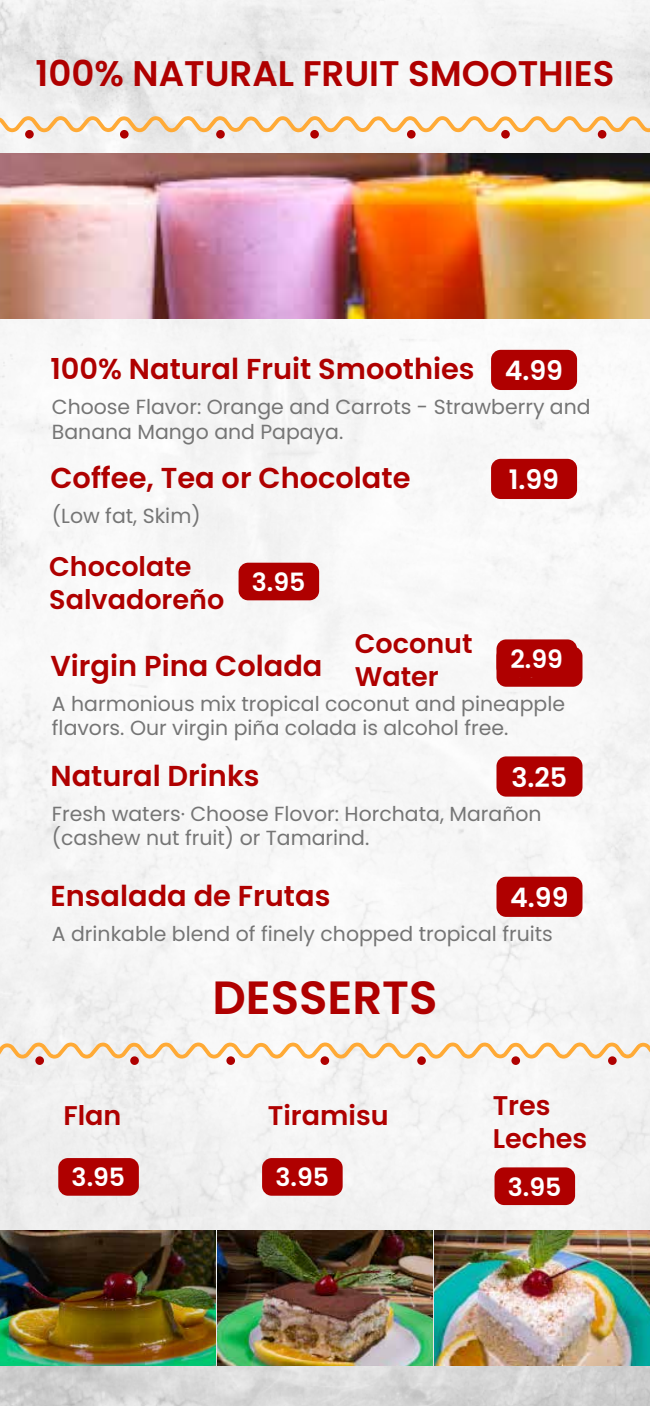
<style>
.page{position:relative;width:650px;height:1406px;background:#fff}
.page>*{position:absolute;margin:0;border:0;box-sizing:border-box;transform-origin:0 0}
.t1{font:600 46.62px "Poppins";color:#af0000}
.t2{font:600 35.62px "Poppins";color:#af0000}
.t3{font:600 28.75px "Poppins";color:#af0000}
.t4{font:600 27px/32.4px "Poppins";color:#af0000}
.t5{font:600 26.88px "Poppins";color:#fff}
.t6{font:600 25.12px "Poppins";color:#fff}
.t7{font:20.38px/24.5px "Poppins";color:#757575}
</style>
<div class="page">
<img style="left:0;top:0;width:649px;height:1405px">
<div style="left:490px;top:350px;width:86px;height:40px;background:#af0000;border-radius:10px"></div>
<div style="left:490px;top:459px;width:86px;height:40px;background:#af0000;border-radius:10px"></div>
<div style="left:496px;top:646px;width:86px;height:40px;background:#af0000;border-radius:10px"></div>
<div style="left:496px;top:756px;width:86px;height:40px;background:#af0000;border-radius:10px"></div>
<div style="left:496px;top:876px;width:86px;height:41px;background:#af0000;border-radius:10px"></div>
<div style="left:238px;top:562px;width:81px;height:38px;background:#af0000;border-radius:10px"></div>
<div style="left:58px;top:1158px;width:81px;height:37px;background:#af0000;border-radius:10px"></div>
<div style="left:262px;top:1158px;width:80px;height:37px;background:#af0000;border-radius:10px"></div>
<div style="left:494px;top:1167px;width:80px;height:38px;background:#af0000;border-radius:10px"></div>
<div style="left:496px;top:639px;width:80px;height:38px;background:#af0000;border-radius:10px"></div>
<svg style="left:0;top:112px;width:649px;height:24px"></svg>
<div style="left:25px;top:130px;width:9px;height:9px;background:#af0000;border-radius:50%"></div>
<div style="left:120px;top:130px;width:8px;height:9px;background:#af0000;border-radius:50%"></div>
<div style="left:216px;top:130px;width:8px;height:9px;background:#af0000;border-radius:50%"></div>
<div style="left:310px;top:130px;width:8px;height:9px;background:#af0000;border-radius:50%"></div>
<svg style="left:406px;top:130px;width:9px;height:9px"></svg>
<svg style="left:500px;top:130px;width:9px;height:9px"></svg>
<div style="left:597px;top:130px;width:9px;height:9px;background:#af0000;border-radius:50%"></div>
<img style="left:0;top:154px;width:649px;height:165px">
<svg style="left:0;top:1038px;width:649px;height:24px"></svg>
<div style="left:35px;top:1056px;width:9px;height:9px;background:#af0000;border-radius:50%"></div>
<div style="left:130px;top:1056px;width:9px;height:9px;background:#af0000;border-radius:50%"></div>
<div style="left:226px;top:1056px;width:9px;height:9px;background:#af0000;border-radius:50%"></div>
<div style="left:320px;top:1056px;width:9px;height:9px;background:#af0000;border-radius:50%"></div>
<div style="left:417px;top:1056px;width:8px;height:9px;background:#af0000;border-radius:50%"></div>
<div style="left:511px;top:1056px;width:8px;height:9px;background:#af0000;border-radius:50%"></div>
<svg style="left:607px;top:1056px;width:9px;height:9px"></svg>
<img style="left:0;top:1230px;width:215px;height:135px">
<img style="left:217px;top:1230px;width:215px;height:135px">
<img style="left:434px;top:1230px;width:215px;height:135px">
<h2 class="t2" style="left:36px;top:53px;width:579px">100% NATURAL FRUIT SMOOTHIES</h2>
<h3 class="t3" style="left:50px;top:352px;width:425px">100% Natural Fruit Smoothies</h3>
<p class="t7" style="left:52px;top:395px;width:539px">Choose Flavor: Orange and Carrots - Strawberry and<br>Banana Mango and Papaya.</p>
<h3 class="t5" style="left:504px;top:355px;width:60px">4.99</h3>
<h3 class="t3" style="left:50px;top:461px;width:361px">Coffee, Tea or Chocolate</h3>
<p class="t7" style="left:52px;top:504px;width:150px">(Low fat, Skim)</p>
<h3 class="t4" style="left:49px;top:551px;width:176px">Chocolate<br>Salvadoreño</h3>
<p class="t6" style="left:252px;top:567px;width:55px">3.95</p>
<h3 class="t5" style="left:508px;top:464px;width:52px">1.99</h3>
<h3 class="t4" style="left:354px;top:627px;width:119px">Coconut<br>Water</h3>
<p class="t6" style="left:510px;top:644px;width:54px">2.99</p>
<h3 class="t3" style="left:50px;top:649px;width:273px">Virgin Pina Colada</h3>
<p class="t7" style="left:52px;top:691px;width:514px">A harmonious mix tropical coconut and pineapple flavors. Our virgin piña colada is alcohol free.</p>
<h3 class="t5" style="left:510px;top:651px;width:58px">6.25</h3>
<h3 class="t3" style="left:50px;top:759px;width:210px">Natural Drinks</h3>
<p class="t7" style="left:52px;top:801px;width:490px">Fresh waters· Choose Flovor: Horchata, Marañon (cashew nut fruit) or Tamarind.</p>
<h3 class="t5" style="left:511px;top:761px;width:57px">3.25</h3>
<h3 class="t3" style="left:50px;top:879px;width:281px">Ensalada de Frutas</h3>
<p class="t7" style="left:52px;top:921px;width:502px">A drinkable blend of finely chopped tropical fruits</p>
<h3 class="t5" style="left:509px;top:882px;width:60px">4.99</h3>
<h3 class="t4" style="left:63px;top:1099px;width:59px">Flan</h3>
<p class="t6" style="left:72px;top:1163px;width:55px">3.95</p>
<h1 class="t1" style="left:212px;top:971px;width:226px">DESSERTS</h1>
<h3 class="t4" style="left:267px;top:1099px;width:122px">Tiramisu</h3>
<p class="t6" style="left:275px;top:1163px;width:55px">3.95</p>
<h3 class="t4" style="left:492px;top:1090px;width:96px">Tres<br>Leches</h3>
<p class="t6" style="left:507px;top:1172px;width:55px">3.95</p>
</div>
